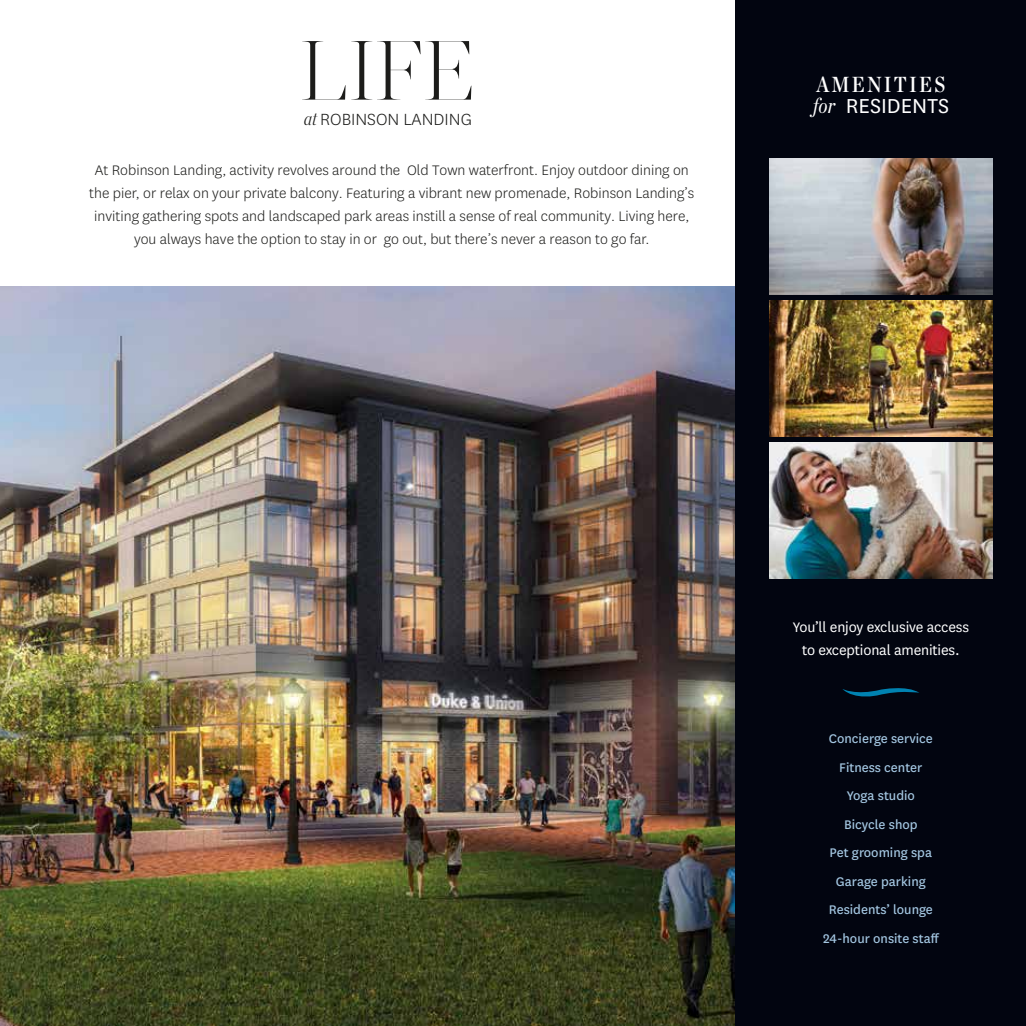
<style>
.page{position:relative;width:1026px;height:1026px;background:#fff}
.page>*{position:absolute;margin:0;border:0;box-sizing:border-box;transform-origin:0 0}
.t1{font:84px "Chronicle Hairline";color:#1c1c1a}
.t2{font:23.7px "National";color:#fff}
.t3{font:22.05px "Chronicle Deck Cond Semi";letter-spacing:.1em;color:#fff}
.t4{font:300 18.9px "National";color:#1c1c1a}
.t5{font:300 16.2px/23px "National";color:#1c1c1a;text-align:center}
.t6{font:16.2px/23px "National";letter-spacing:-.01em;color:#fff;text-align:center}
.t7{font:14.7px/28.5px "National";color:#a4c7e2;text-align:center}
.s1{font-family:"Chronicle Disp Cond";font-style:italic}
.s2{font-family:"Chronicle Deck Cond";font-style:italic;font-size:21.6px}
</style>
<div class="page">
<div style="left:736px;top:0;width:290px;height:1026px;background:#020510"></div>
<img style="left:0;top:287px;width:735px;height:739px">
<img style="left:769px;top:442px;width:224px;height:137px">
<img style="left:769px;top:300px;width:224px;height:137px">
<img style="left:769px;top:158px;width:224px;height:137px">
<svg style="left:842px;top:688px;width:77px;height:9px"></svg>
<h1 class="t1" style="left:300px;top:7px;width:176px">LIFE</h1>
<p class="t4" style="left:304px;top:107px;width:170px"><span class="s1">at</span> ROBINSON LANDING</p>
<p class="t5" style="left:89px;top:158px;width:607px">At Robinson Landing, activity revolves around the Old Town waterfront. Enjoy outdoor dining on the pier, or relax on your private balcony. Featuring a vibrant new promenade, Robinson Landing’s inviting gathering spots and landscaped park areas instill a sense of real community. Living here, you always have the option to stay in or go out, but there’s never a reason to go far.</p>
<h3 class="t3" style="left:816px;top:67px;width:130px">AMENITIES</h3>
<h2 class="t2" style="left:813px;top:91px;width:138px"><span class="s2">for</span> RESIDENTS</h2>
<p class="t6" style="left:793px;top:615px;width:178px">You’ll enjoy exclusive access to exceptional amenities.</p>
<p class="t7" style="left:823px;top:724px;width:118px">Concierge service<br>Fitness center<br>Yoga studio<br>Bicycle shop<br>Pet grooming spa<br>Garage parking<br>Residents’ lounge<br>24-hour onsite staff</p>
</div>
